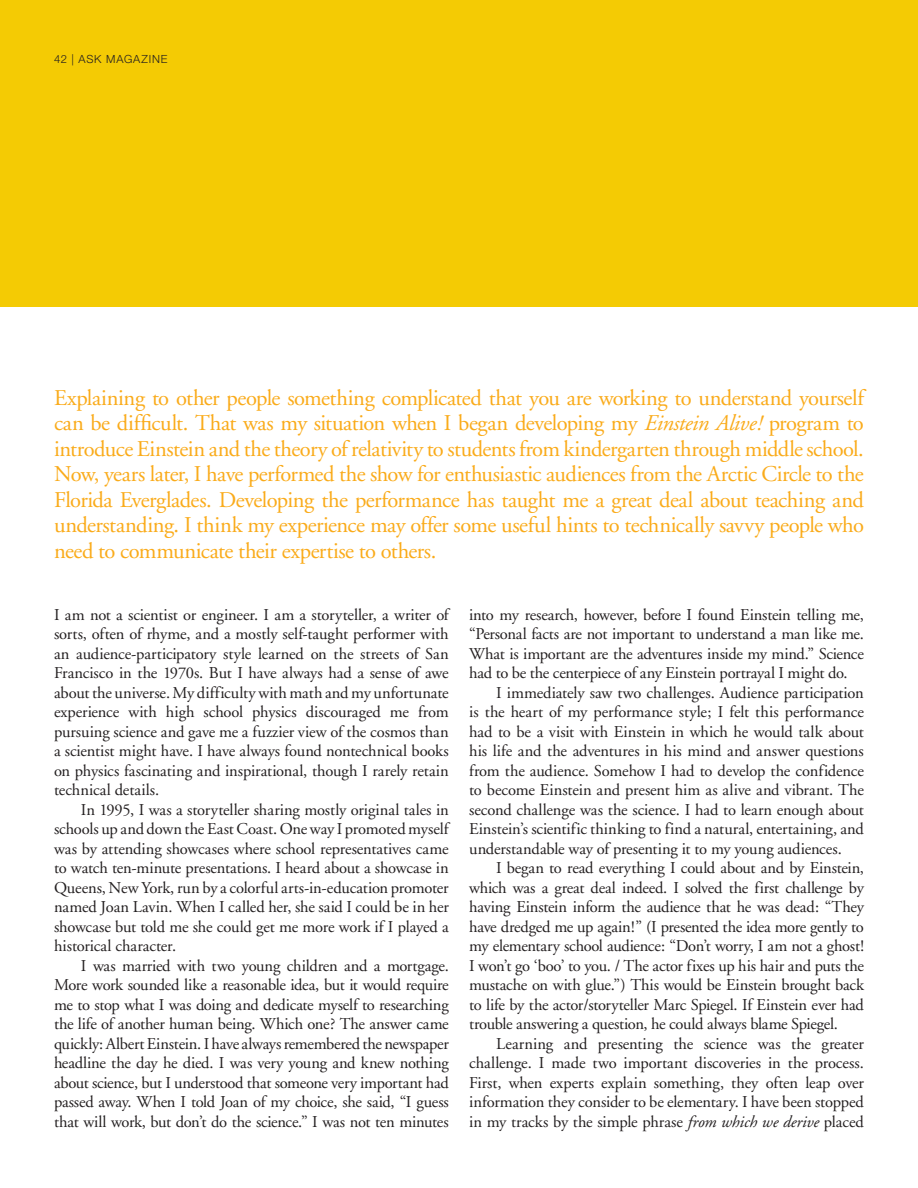
<style>
.page{position:relative;width:918px;height:1188px;background:#fff}
.page>*{position:absolute;margin:0;border:0;box-sizing:border-box;transform-origin:0 0}
.t1{font:22.5px/25.5px "Adobe Garamond";letter-spacing:-.02em;color:#faab1a;text-align:justify}
.COMMON-BODY{font:16.5px/19.5px "Adobe Garamond";letter-spacing:-.015em;color:#231f20;text-align:justify}
.COMMON-BODY-First{font:16.5px/19.5px "Adobe Garamond";color:#231f20;text-align:justify}
.t2{font:300 11.25px "Helvetica Neue";letter-spacing:.075em;color:#231f20}
.s1{font-style:italic}
</style>
<div class="page">
<div style="left:0;top:0;width:918px;height:308px;background:#f4cb04"></div>
<p class="t2" style="left:54px;top:52px;width:115px">42 | ASK MAGAZINE</p>
<p class="t1" style="left:54px;top:386px;width:811px">Explaining to other people something complicated that you are working to understand yourself can be difficult. That was my situation when I began developing my <span class="s1">Einstein Alive!</span> program to introduce Einstein and the theory of relativity to students from kindergarten through middle school.<br>Now, years later, I have performed the show for enthusiastic audiences from the Arctic Circle to the Florida Everglades. Developing the performance has taught me a great deal about teaching and understanding. I think my experience may offer some useful hints to technically savvy people who need to communicate their expertise to others.</p>
<p class="COMMON-BODY-First" style="left:54px;top:605px;width:396px">I am not a scientist or engineer. I am a storyteller, a writer of sorts, often of rhyme, and a mostly self-taught performer with an audience-participatory style learned on the streets of San Francisco in the 1970s. But I have always had a sense of awe about the universe. My difficulty with math and my unfortunate experience with high school physics discouraged me from pursuing science and gave me a fuzzier view of the cosmos than a scientist might have. I have always found nontechnical books on physics fascinating and inspirational, though I rarely retain technical details.</p>
<p class="COMMON-BODY" style="left:54px;top:800px;width:396px;text-indent:27px">In 1995, I was a storyteller sharing mostly original tales in schools up and down the East Coast. One way I promoted myself was by attending showcases where school representatives came to watch ten-minute presentations. I heard about a showcase in Queens, New York, run by a colorful arts-in-education promoter named Joan Lavin. When I called her, she said I could be in her showcase but told me she could get me more work if I played a historical character.</p>
<p class="COMMON-BODY" style="left:54px;top:956px;width:396px;text-indent:27px">I was married with two young children and a mortgage.<br>More work sounded like a reasonable idea, but it would require me to stop what I was doing and dedicate myself to researching the life of another human being. Which one? The answer came quickly: Albert Einstein. I have always remembered the newspaper headline the day he died. I was very young and knew nothing about science, but I understood that someone very important had passed away. When I told Joan of my choice, she said, “I guess that will work, but don’t do the science.” I was not ten minutes</p>
<p class="COMMON-BODY" style="left:469px;top:605px;width:396px">into my research, however, before I found Einstein telling me, “Personal facts are not important to understand a man like me.<br>What is important are the adventures inside my mind.” Science had to be the centerpiece of any Einstein portrayal I might do.</p>
<p class="COMMON-BODY" style="left:469px;top:683px;width:396px;text-indent:27px">I immediately saw two challenges. Audience participation is the heart of my performance style; I felt this performance had to be a visit with Einstein in which he would talk about his life and the adventures in his mind and answer questions from the audience. Somehow I had to develop the confidence to become Einstein and present him as alive and vibrant. The second challenge was the science. I had to learn enough about Einstein’s scientific thinking to find a natural, entertaining, and understandable way of presenting it to my young audiences.</p>
<p class="COMMON-BODY" style="left:469px;top:859px;width:396px;text-indent:27px">I began to read everything I could about and by Einstein, which was a great deal indeed. I solved the first challenge by having Einstein inform the audience that he was dead: “They have dredged me up again!” (I presented the idea more gently to my elementary school audience: “Don’t worry, I am not a ghost!<br>I won’t go ‘boo’ to you. / The actor fixes up his hair and puts the mustache on with glue.”) This would be Einstein brought back to life by the actor/storyteller Marc Spiegel. If Einstein ever had trouble answering a question, he could always blame Spiegel.</p>
<p class="COMMON-BODY" style="left:469px;top:1034px;width:396px;text-indent:27px">Learning and presenting the science was the greater challenge. I made two important discoveries in the process.<br>First, when experts explain something, they often leap over information they consider to be elementary. I have been stopped in my tracks by the simple phrase <span class="s1">from which we derive</span> placed</p>
</div>
